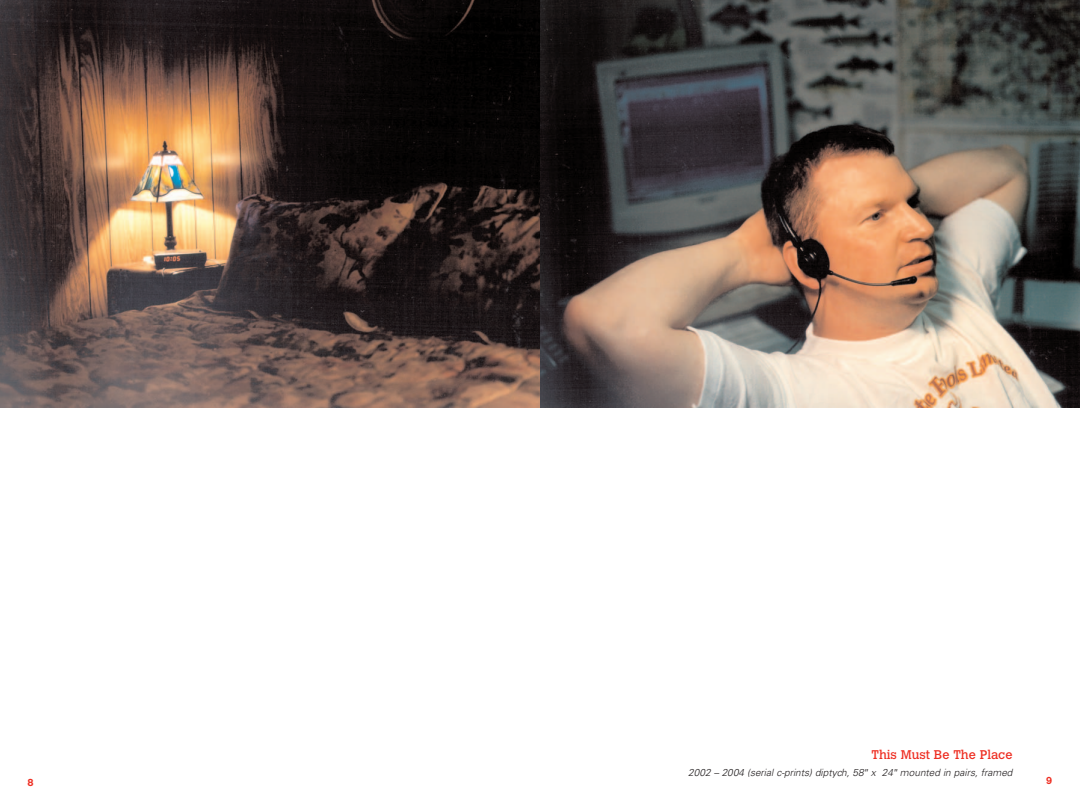
<style>
.page{position:relative;width:1080px;height:810px;background:#fff}
.page>*{position:absolute;margin:0;border:0;box-sizing:border-box;transform-origin:0 0}
.t1{font:12.5px "Calvert";color:#ee2e22}
.t2{font:italic 300 10px "Univers";color:#231f20}
.t3{font:700 10px "Calvert";color:#ee2e22}
.s1{font-weight:400}
</style>
<div class="page">
<img style="left:540px;top:0;width:540px;height:407px">
<svg style="left:0;top:0;width:540px;height:407px;background:#513f37"></svg>
<p class="t1" style="left:871px;top:750px;width:143px">This Must Be The Place</p>
<p class="t2" style="left:688px;top:769px;width:326px">2002 – 2004 (serial c-prints) diptych, 58<span class="s1">"</span> x 24<span class="s1">"</span> mounted in pairs, framed</p>
<p class="t3" style="left:28px;top:779px;width:8px">8</p>
<p class="t3" style="left:1046px;top:776px;width:8px">9</p>
</div>
